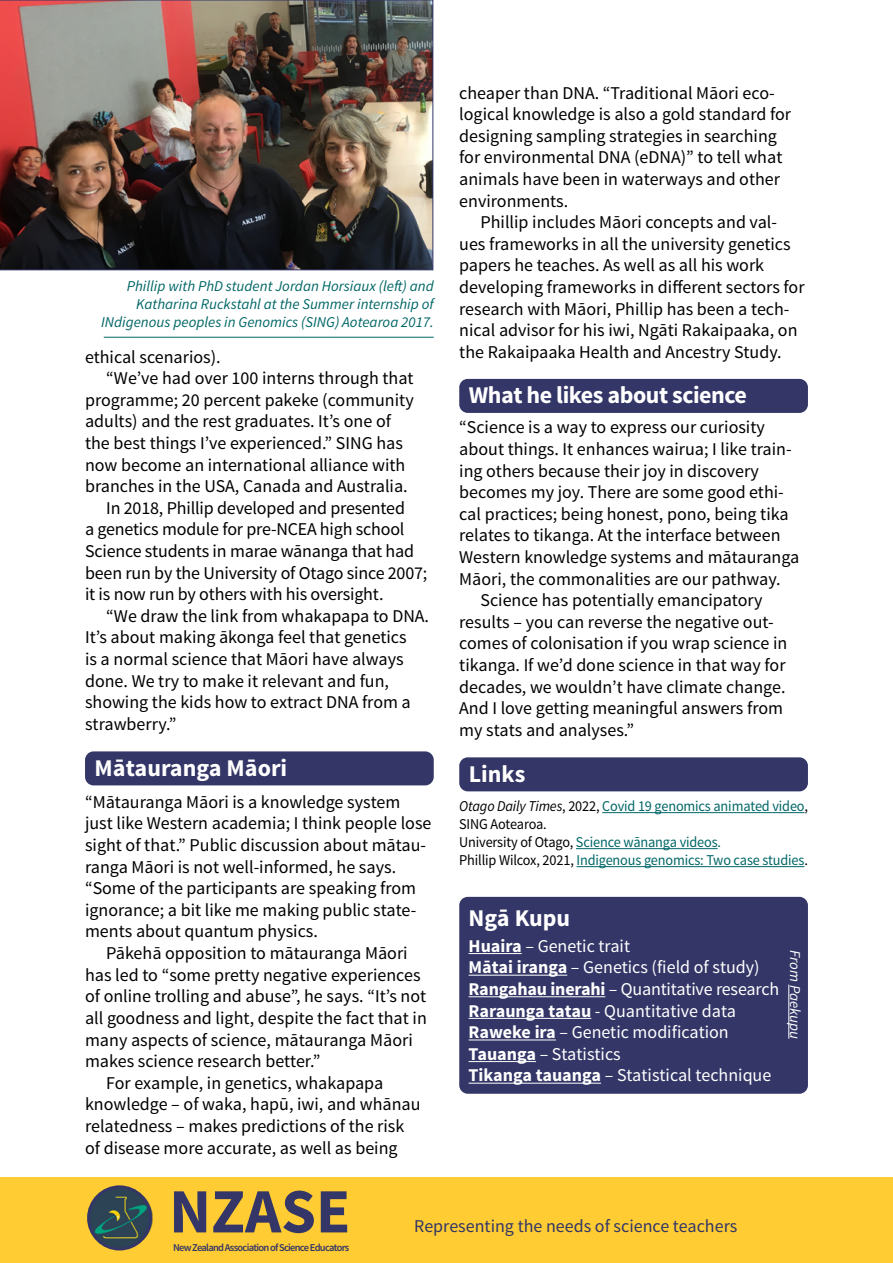
<style>
.page{position:relative;width:893px;height:1263px;background:#fff}
.page>*{position:absolute;margin:0;border:0;box-sizing:border-box;transform-origin:0 0}
.t1{font:700 63px "Source Sans Pro";color:#333666}
.t2{font:700 24px "Source Sans Pro";letter-spacing:-.02em;color:#fff}
.t3{font:700 24px "Source Sans Pro";color:#fff}
.t4{font:18px/21.6px "Source Sans Pro";color:#000}
.t5{font:18px "Source Sans Pro";color:#fff}
.t6{font:18px "Source Sans Pro";color:#333666}
.Bulleted_list{font:15px "Source Sans Pro";letter-spacing:-.01em;color:#066;scale:.95 1}
.t7{font:italic 15px "Source Sans Pro";color:#066}
.Bulleted_list-2{font:15px "Source Sans Pro";letter-spacing:-.01em;color:#000;scale:.95 1}
._10pt_italic{font:italic 15px "Source Sans Pro";color:#fff}
.t8{font:600 10.5px "Source Sans Pro";letter-spacing:-.07em;color:#333666}
.s1{font-style:italic;color:#000}
.s2{color:#000}
.s3{font-weight:700}
</style>
<div class="page">
<div style="left:0;top:1178px;width:893px;height:85px;background:#fc3"></div>
<img style="left:87px;top:1186px;width:66px;height:65px">
<div style="left:87px;top:1185px;width:65px;height:65px;border:3px solid #333666;border-radius:50%"></div>
<div style="left:459px;top:897px;width:349px;height:197px;background:#333666;border-radius:9px"></div>
<hr style="left:469px;top:953px;width:53px;height:1px;background:#fff">
<hr style="left:469px;top:975px;width:98px;height:1px;background:#fff">
<hr style="left:469px;top:996px;width:136px;height:1px;background:#fff">
<hr style="left:469px;top:1018px;width:122px;height:1px;background:#fff">
<hr style="left:469px;top:1040px;width:87px;height:1px;background:#fff">
<hr style="left:469px;top:1061px;width:67px;height:1px;background:#fff">
<hr style="left:469px;top:1083px;width:132px;height:1px;background:#fff">
<hr style="left:788px;top:984px;width:1px;height:55px;background:#fff">
<img style="left:0;top:0;width:433px;height:270px">
<hr style="left:104px;top:337px;width:330px;height:1px;background:#066">
<div style="left:459px;top:379px;width:349px;height:34px;background:#333666;border-radius:9px"></div>
<div style="left:85px;top:751px;width:349px;height:34px;background:#333666;border-radius:9px"></div>
<div style="left:459px;top:757px;width:349px;height:34px;background:#333666;border-radius:9px"></div>
<hr style="left:602px;top:812px;width:202px;height:1px;background:#066">
<hr style="left:576px;top:848px;width:142px;height:1px;background:#066">
<hr style="left:576px;top:866px;width:228px;height:1px;background:#066">
<p class="t7" style="left:127px;top:276px;width:308px">Phillip with PhD student Jordan Horsiaux (left) and</p>
<p class="t7" style="left:136px;top:294px;width:299px">Katharina Ruckstahl at the Summer internship of</p>
<p class="t7" style="left:101px;top:312px;width:334px">INdigenous peoples in Genomics (SING) Aotearoa 2017.</p>
<p class="t4" style="left:85px;top:346px;width:137px">ethical scenarios).</p>
<p class="t4" style="left:85px;top:368px;width:330px;text-indent:21px">“We’ve had over 100 interns through that programme; 20 percent pakeke (community adults) and the rest graduates. It’s one of the best things I’ve experienced.” SING has now become an international alliance with branches in the USA, Canada and Australia.</p>
<p class="t4" style="left:85px;top:497px;width:344px;text-indent:21px">In 2018, Phillip developed and presented<br>a genetics module for pre-NCEA high school Science students in marae wānanga that had been run by the University of Otago since 2007; it is now run by others with his oversight.</p>
<p class="t4" style="left:85px;top:605px;width:346px;text-indent:21px">“We draw the link from whakapapa to DNA.<br>It’s about making ākonga feel that genetics<br>is a normal science that Māori have always done. We try to make it relevant and fun, showing the kids how to extract DNA from a strawberry.”</p>
<p class="t4" style="left:459px;top:82px;width:333px">cheaper than DNA. “Traditional Māori eco&shy;logical knowledge is also a gold standard for designing sampling strategies in searching for environmental DNA (eDNA)” to tell what animals have been in waterways and other environments.</p>
<p class="t4" style="left:459px;top:212px;width:347px;text-indent:21px">Phillip includes Māori concepts and val&shy;ues frameworks in all the university genetics papers he teaches. As well as all his work developing frameworks in different sectors for research with Māori, Phillip has been a tech&shy;nical advisor for his iwi, Ngāti Rakaipaaka, on the Rakaipaaka Health and Ancestry Study.</p>
<p class="t2" style="left:469px;top:380px;width:280px">What he likes about science</p>
<p class="t4" style="left:459px;top:417px;width:307px">“Science is a way to express our curiosity</p>
<p class="t4" style="left:459px;top:439px;width:334px">about things. It enhances wairua; I like train-</p>
<p class="t4" style="left:459px;top:460px;width:301px">ing others because their joy in discovery</p>
<p class="t4" style="left:459px;top:482px;width:326px">becomes my joy. There are some good ethi-</p>
<p class="t4" style="left:459px;top:503px;width:331px">cal practices; being honest, pono, being tika</p>
<p class="t4" style="left:459px;top:525px;width:323px">relates to tikanga. At the interface between</p>
<p class="t4" style="left:459px;top:547px;width:342px">Western knowledge systems and mātauranga</p>
<p class="t4" style="left:459px;top:568px;width:323px">Māori, the commonalities are our pathway.</p>
<p class="t4" style="left:480px;top:590px;width:284px">Science has potentially emancipatory</p>
<p class="t4" style="left:459px;top:611px;width:316px">results – you can reverse the negative out-</p>
<p class="t4" style="left:459px;top:633px;width:329px">comes of colonisation if you wrap science in</p>
<p class="t4" style="left:459px;top:655px;width:328px">tikanga. If we’d done science in that way for</p>
<p class="t4" style="left:459px;top:676px;width:328px">decades, we wouldn’t have climate change.</p>
<p class="t4" style="left:459px;top:698px;width:325px">And I love getting meaningful answers from</p>
<p class="t4" style="left:459px;top:719px;width:176px">my stats and analyses.”</p>
<p class="t3" style="left:95px;top:752px;width:194px">Mātauranga Māori</p>
<p class="t2" style="left:469px;top:758px;width:58px">Links</p>
<p class="Bulleted_list" style="left:459px;top:797px;width:369px"><span class="s1">Otago Daily Times</span><span class="s2">, 2022,</span> Covid 19 genomics animated video<span class="s2">,</span></p>
<p class="Bulleted_list-2" style="left:459px;top:815px;width:94px">SING Aotearoa.</p>
<p class="Bulleted_list" style="left:459px;top:833px;width:277px"><span class="s2">University of Otago,</span> Science wānanga videos.</p>
<p class="Bulleted_list" style="left:459px;top:851px;width:369px"><span class="s2">Phillip Wilcox, 2021,</span> Indigenous genomics: Two case studies<span class="s2">.</span></p>
<p class="t4" style="left:85px;top:791px;width:348px">“Mātauranga Māori is a knowledge system just like Western academia; I think people lose sight of that.” Public discussion about mātau&shy;ranga Māori is not well-informed, he says. “Some of the participants are speaking from ignorance; a bit like me making public state&shy;ments about quantum physics.</p>
<p class="t4" style="left:85px;top:943px;width:343px;text-indent:21px">Pākehā opposition to mātauranga Māori has led to “some pretty negative experiences of online trolling and abuse”, he says. “It’s not all goodness and light, despite the fact that in many aspects of science, mātauranga Māori makes science research better.”</p>
<p class="t4" style="left:85px;top:1072px;width:337px;text-indent:21px">For example, in genetics, whakapapa knowledge – of waka, hapū, iwi, and whānau relatedness – makes predictions of the risk of disease more accurate, as well as being</p>
<p class="t2" style="left:469px;top:902px;width:103px">Ngā Kupu</p>
<p class="t5" style="left:469px;top:935px;width:163px"><span class="s3">Huaira</span> – Genetic trait</p>
<p class="t5" style="left:469px;top:956px;width:293px"><span class="s3">Mātai iranga</span> – Genetics (field of study)</p>
<p class="t5" style="left:469px;top:978px;width:312px"><span class="s3">Rangahau inerahi</span> – Quantitative research</p>
<p class="t5" style="left:469px;top:999px;width:269px"><span class="s3">Raraunga tatau</span> - Quantitative data</p>
<p class="t5" style="left:469px;top:1021px;width:262px"><span class="s3">Raweke ira</span> – Genetic modification</p>
<p class="t5" style="left:469px;top:1043px;width:154px"><span class="s3">Tauanga</span> – Statistics</p>
<p class="t5" style="left:469px;top:1064px;width:304px"><span class="s3">Tikanga tauanga</span> – Statistical technique</p>
<p class="_10pt_italic" style="left:804px;top:950px;width:90px;rotate:90deg">From Paekupu</p>
<h1 class="t1" style="left:169px;top:1171px;width:183px">NZASE</h1>
<p class="t8" style="left:173px;top:1241px;width:178px">New Zealand Association of Science Educators</p>
<p class="t6" style="left:414px;top:1215px;width:325px">Representing the needs of science teachers</p>
</div>
